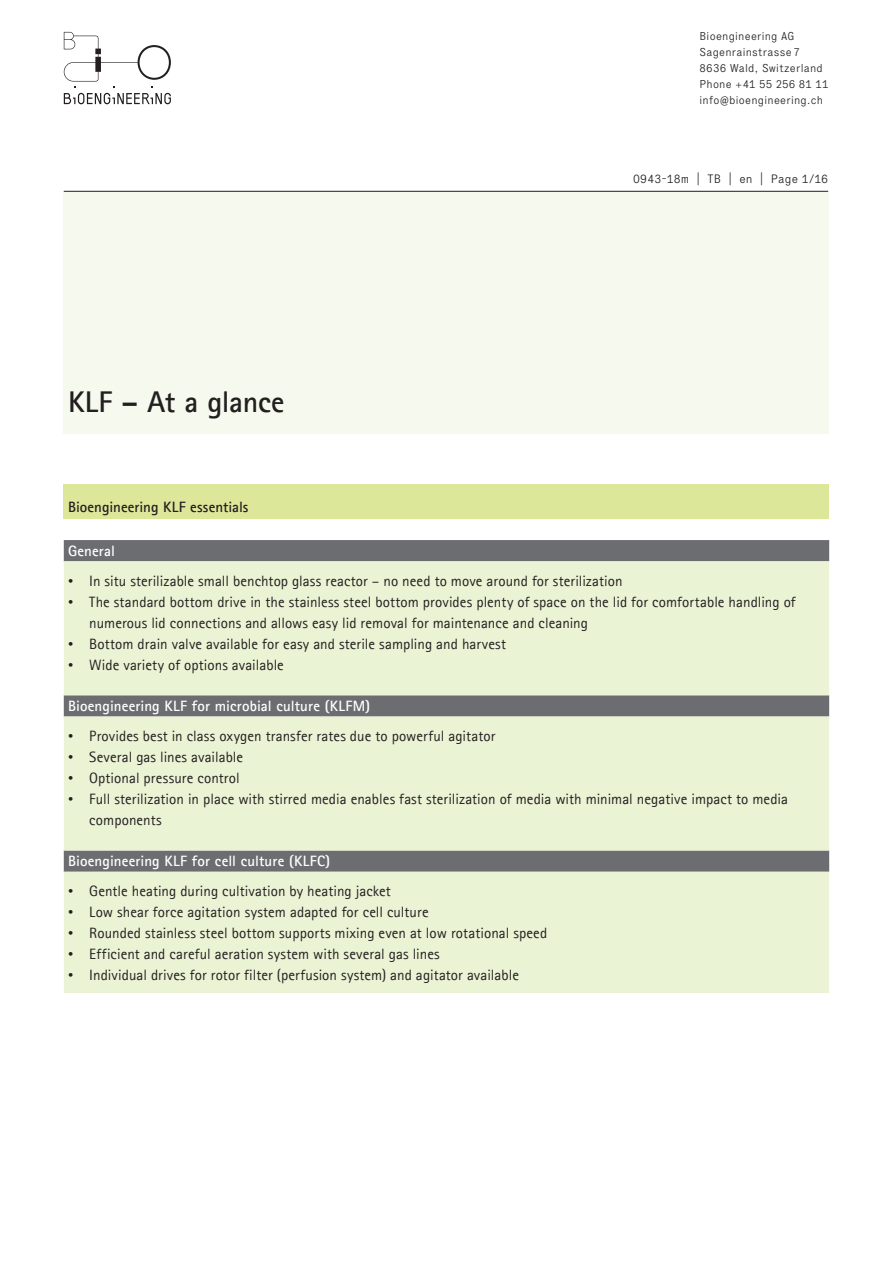
<style>
.page{position:relative;width:893px;height:1263px;background:#fff}
.page>*{position:absolute;margin:0;border:0;box-sizing:border-box;transform-origin:0 0}
.t1{font:700 30px "Agfa Rotis Sans Serif";letter-spacing:-.01em;color:#231f20}
.t2{font:15px/21px "Agfa Rotis Sans Serif";letter-spacing:.005em;color:#231f20}
.t3{font:700 15px "Agfa Rotis Sans Serif";letter-spacing:.01em;color:#fff}
.t4{font:700 15px "Agfa Rotis Sans Serif";color:#231f20}
.t5{font:300 12px "Executive";letter-spacing:.02em;color:#231f20}
.t6{font:300 11.25px/16px "Executive";letter-spacing:.02em;color:#231f20}
.s1{font-family:"Arial Unicode MS"}
</style>
<div class="page">
<div style="left:64px;top:191px;width:765px;height:243px;background:#f6faee"></div>
<div style="left:64px;top:485px;width:765px;height:34px;background:#dde799"></div>
<svg style="left:64px;top:32px;width:107px;height:72px"></svg>
<hr style="left:488px;top:191px;width:340px;height:1px;background:#231f20">
<hr style="left:64px;top:191px;width:424px;height:1px;background:#231f20">
<div style="left:64px;top:540px;width:765px;height:176px;background:#6c6d70"></div>
<div style="left:64px;top:561px;width:765px;height:134px;background:#eaf3d4"></div>
<svg style="left:64px;top:716px;width:765px;height:277px;background:#e0e8cc"></svg>
<p class="t6" style="left:699px;top:28px;width:131px">Bioengineering AG<br>Sagenrainstrasse 7<br>8636 Wald, Switzerland<br>Phone +41 55 256 81 11 info@bioengineering.ch</p>
<h1 class="t1" style="left:68px;top:383px;width:218px">KLF – At a glance</h1>
<p class="t4" style="left:68px;top:498px;width:182px">Bioengineering KLF essentials</p>
<p class="t5" style="left:633px;top:171px;width:197px">0943-18m | TB | en | Page 1/16</p>
<p class="t3" style="left:68px;top:541px;width:48px">General</p>
<p class="t2" style="left:68px;top:570px;width:556px"><span class="s1">•</span> In situ sterilizable small benchtop glass reactor – no need to move around for sterilization</p>
<p class="t2" style="left:89px;top:591px;width:708px;text-indent:-21px"><span class="s1">•</span> The standard bottom drive in the stainless steel bottom provides plenty of space on the lid for comfortable handling of numerous lid connections and allows easy lid removal for maintenance and cleaning</p>
<p class="t2" style="left:68px;top:633px;width:439px"><span class="s1">•</span> Bottom drain valve available for easy and sterile sampling and harvest</p>
<p class="t2" style="left:68px;top:654px;width:217px"><span class="s1">•</span> Wide variety of options available</p>
<p class="t3" style="left:68px;top:696px;width:304px">Bioengineering KLF for microbial culture (KLFM)</p>
<p class="t2" style="left:68px;top:725px;width:429px"><span class="s1">•</span> Provides best in class oxygen transfer rates due to powerful agitator</p>
<p class="t2" style="left:68px;top:746px;width:177px"><span class="s1">•</span> Several gas lines available</p>
<p class="t2" style="left:68px;top:767px;width:173px"><span class="s1">•</span> Optional pressure control</p>
<p class="t2" style="left:89px;top:788px;width:700px;text-indent:-21px"><span class="s1">•</span> Full sterilization in place with stirred media enables fast sterilization of media with minimal negative impact to media components</p>
<p class="t3" style="left:68px;top:852px;width:264px">Bioengineering KLF for cell culture (KLFC)</p>
<p class="t2" style="left:68px;top:880px;width:324px"><span class="s1">•</span> Gentle heating during cultivation by heating jacket</p>
<p class="t2" style="left:68px;top:901px;width:362px"><span class="s1">•</span> Low shear force agitation system adapted for cell culture</p>
<p class="t2" style="left:68px;top:922px;width:481px"><span class="s1">•</span> Rounded stainless steel bottom supports mixing even at low rotational speed</p>
<p class="t2" style="left:68px;top:943px;width:373px"><span class="s1">•</span> Efficient and careful aeration system with several gas lines</p>
<p class="t2" style="left:68px;top:964px;width:452px"><span class="s1">•</span> Individual drives for rotor filter (perfusion system) and agitator available</p>
</div>
